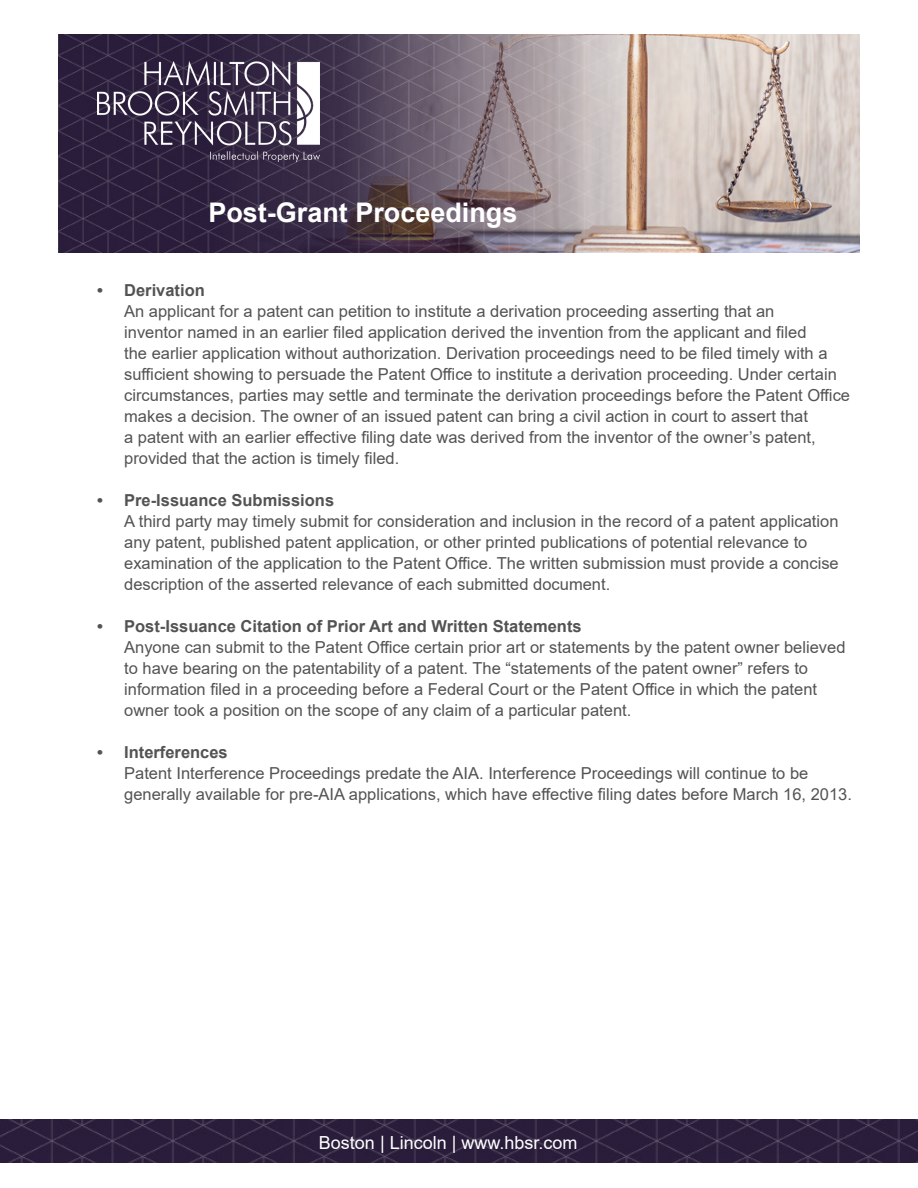
<style>
.page{position:relative;width:918px;height:1188px;background:#fff}
.page>*{position:absolute;margin:0;border:0;box-sizing:border-box;transform-origin:0 0}
.t1{font:700 27px "Arial";color:#fff}
.t2{font:18px "Arial";color:#fff}
.t3{font:16.5px/21px "Arial";color:#535353}
.s1{font-weight:700}
</style>
<div class="page">
<img style="left:0;top:1119px;width:918px;height:43px">
<img style="left:59px;top:35px;width:149px;height:218px">
<img style="left:208px;top:35px;width:651px;height:218px">
<img style="left:97px;top:61px;width:223px;height:100px">
<p class="t1" style="left:208px;top:194px;width:311px">Post-Grant Proceedings</p>
<p class="t3" style="left:124px;top:279px;width:727px;text-indent:-27px"><span class="s1">• Derivation<br></span>An applicant for a patent can petition to institute a derivation proceeding asserting that an<br>inventor named in an earlier filed application derived the invention from the applicant and filed<br>the earlier application without authorization. Derivation proceedings need to be filed timely with a sufficient showing to persuade the Patent Office to institute a derivation proceeding. Under certain circumstances, parties may settle and terminate the derivation proceedings before the Patent Office makes a decision. The owner of an issued patent can bring a civil action in court to assert that<br>a patent with an earlier effective filing date was derived from the inventor of the owner’s patent, provided that the action is timely filed.</p>
<p class="t3" style="left:124px;top:489px;width:716px;text-indent:-27px"><span class="s1">• Pre-Issuance Submissions<br></span>A third party may timely submit for consideration and inclusion in the record of a patent application any patent, published patent application, or other printed publications of potential relevance to examination of the application to the Patent Office. The written submission must provide a concise description of the asserted relevance of each submitted document.</p>
<p class="t3" style="left:124px;top:615px;width:723px;text-indent:-27px"><span class="s1">• Post-Issuance Citation of Prior Art and Written Statements<br></span>Anyone can submit to the Patent Office certain prior art or statements by the patent owner believed to have bearing on the patentability of a patent. The “statements of the patent owner” refers to information filed in a proceeding before a Federal Court or the Patent Office in which the patent owner took a position on the scope of any claim of a particular patent.</p>
<p class="t3" style="left:124px;top:741px;width:729px;text-indent:-27px"><span class="s1">• Interferences<br></span>Patent Interference Proceedings predate the AIA. Interference Proceedings will continue to be generally available for pre-AIA applications, which have effective filing dates before March 16, 2013.</p>
<p class="t2" style="left:319px;top:1131px;width:260px">Boston | Lincoln | www.hbsr.com</p>
</div>
